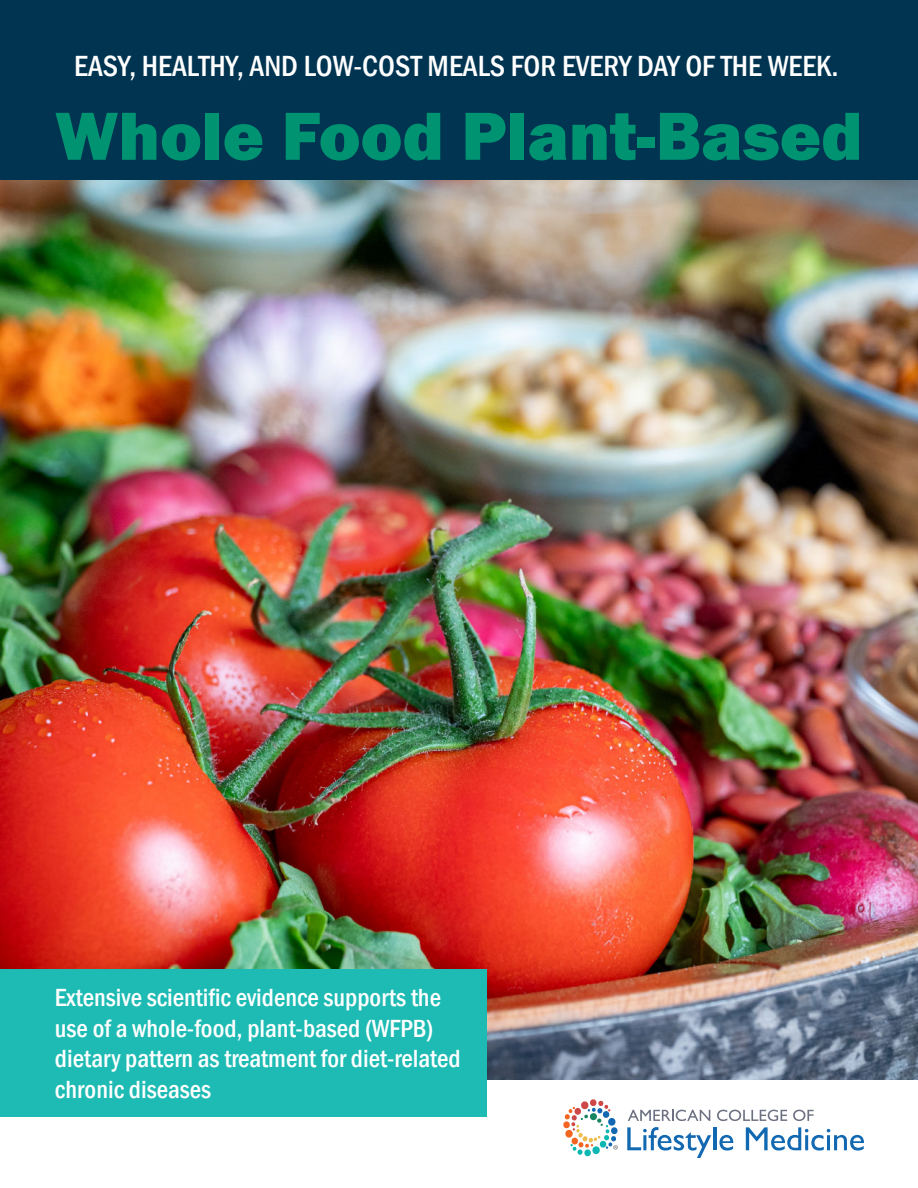
<style>
.page{position:relative;width:918px;height:1188px;background:#fff}
.page>*{position:absolute;margin:0;border:0;box-sizing:border-box;transform-origin:0 0}
.t1{font:800 70.5px "Franklin Gothic";color:#009372}
.t2{font:500 condensed 30px "Franklin Gothic";color:#fff}
.t3{font:500 condensed 25.5px/30.6px "Franklin Gothic";color:#fff}
</style>
<div class="page">
<img style="left:0;top:179px;width:918px;height:901px">
<div style="left:0;top:0;width:918px;height:179px;background:#013451"></div>
<div style="left:0;top:970px;width:486px;height:147px;background:#1dbbb3"></div>
<svg style="left:628px;top:1110px;width:82px;height:11px"></svg>
<svg style="left:717px;top:1110px;width:70px;height:11px"></svg>
<svg style="left:793px;top:1110px;width:21px;height:11px"></svg>
<svg style="left:627px;top:1127px;width:84px;height:31px"></svg>
<hr style="left:713px;top:1127px;width:3px;height:23px;background:#1269b2">
<svg style="left:719px;top:1135px;width:14px;height:16px"></svg>
<svg style="left:746px;top:1127px;width:118px;height:24px"></svg>
<svg style="left:563px;top:1099px;width:55px;height:58px"></svg>
<p class="t2" style="left:74px;top:53px;width:766px">EASY, HEALTHY, AND LOW-COST MEALS FOR EVERY DAY OF THE WEEK.</p>
<h1 class="t1" style="left:55px;top:94px;width:809px">Whole Food Plant-Based</h1>
<p class="t3" style="left:55px;top:982px;width:407px">Extensive scientific evidence supports the use of a whole-food, plant-based (WFPB) dietary pattern as treatment for diet-related chronic diseases</p>
</div>
